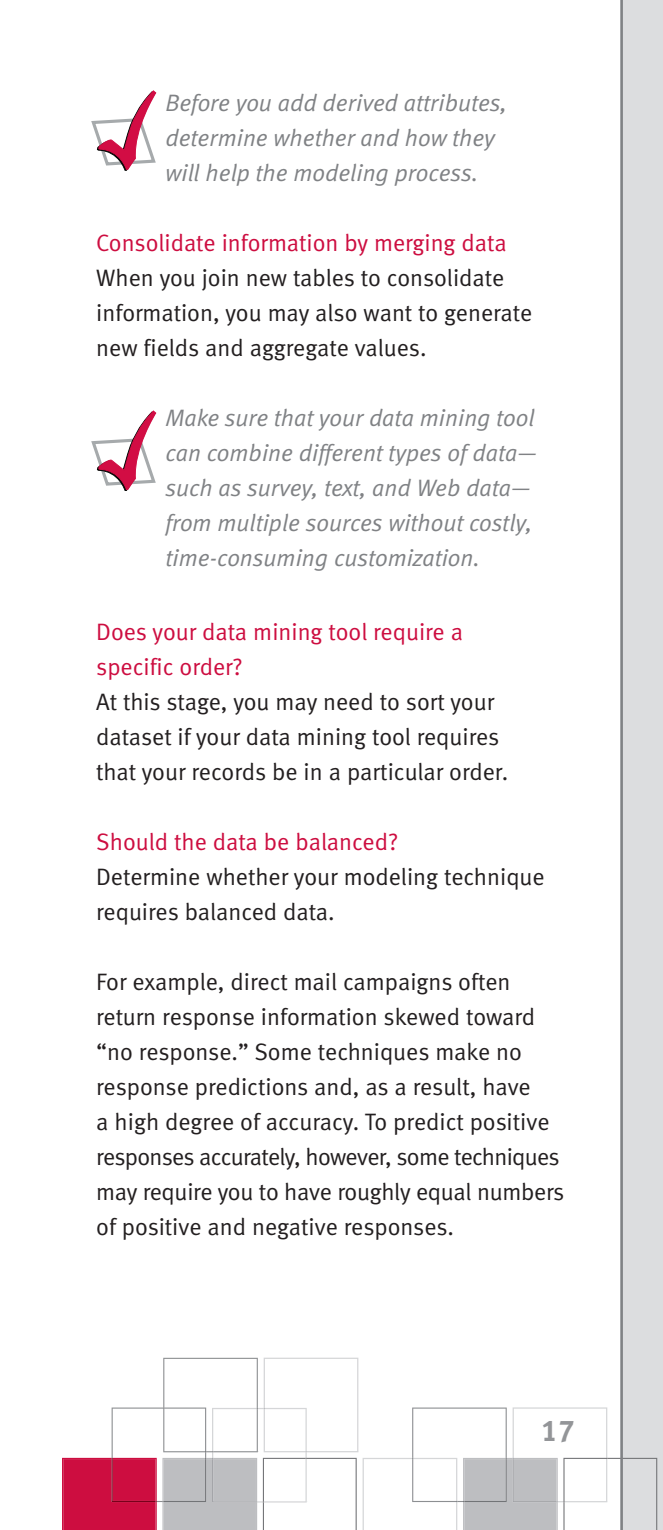
<style>
.page{position:relative;width:663px;height:1530px;background:#fff}
.page>*{position:absolute;margin:0;border:0;box-sizing:border-box;transform-origin:0 0}
.t1{font:30px "Meta Bold LF";color:#939598}
.t2{font:23.75px/35px "Meta Normal LF";color:#231f20}
.t3{font:italic 23.75px/35px "Meta Normal LF";color:#808285}
.t4{font:23.75px/35px "Meta Normal LF";color:#cd0d40}
</style>
<div class="page">
<div style="left:622px;top:0;width:40px;height:1530px;background:#dcdddf"></div>
<svg style="left:62px;top:1358px;width:595px;height:172px"></svg>
<svg style="left:91px;top:411px;width:65px;height:80px"></svg>
<svg style="left:91px;top:90px;width:65px;height:81px"></svg>
<hr style="left:620px;top:0;width:2px;height:1530px;background:#808285">
<p class="t3" style="left:165px;top:88px;width:343px">Before you add derived attributes, determine whether and how they will help the modeling process.</p>
<p class="t4" style="left:96px;top:228px;width:412px">Consolidate information by merging data</p>
<p class="t2" style="left:96px;top:263px;width:437px">When you join new tables to consolidate information, you may also want to generate new fields and aggregate values.</p>
<p class="t3" style="left:165px;top:403px;width:373px">Make sure that your data mining tool can combine different types of data— such as survey, text, and Web data— from multiple sources without costly, time-consuming customization.</p>
<p class="t4" style="left:96px;top:617px;width:368px">Does your data mining tool require a specific order?</p>
<p class="t2" style="left:96px;top:687px;width:413px">At this stage, you may need to sort your dataset if your data mining tool requires that your records be in a particular order.</p>
<p class="t4" style="left:96px;top:827px;width:303px">Should the data be balanced?</p>
<p class="t2" style="left:96px;top:862px;width:450px">Determine whether your modeling technique requires balanced data.</p>
<p class="t2" style="left:96px;top:967px;width:469px">For example, direct mail campaigns often return response information skewed toward “no response.” Some techniques make no response predictions and, as a result, have<br>a high degree of accuracy. To predict positive responses accurately, however, some techniques may require you to have roughly equal numbers of positive and negative responses.</p>
<p class="t1" style="left:541px;top:1420px;width:35px">17</p>
</div>
